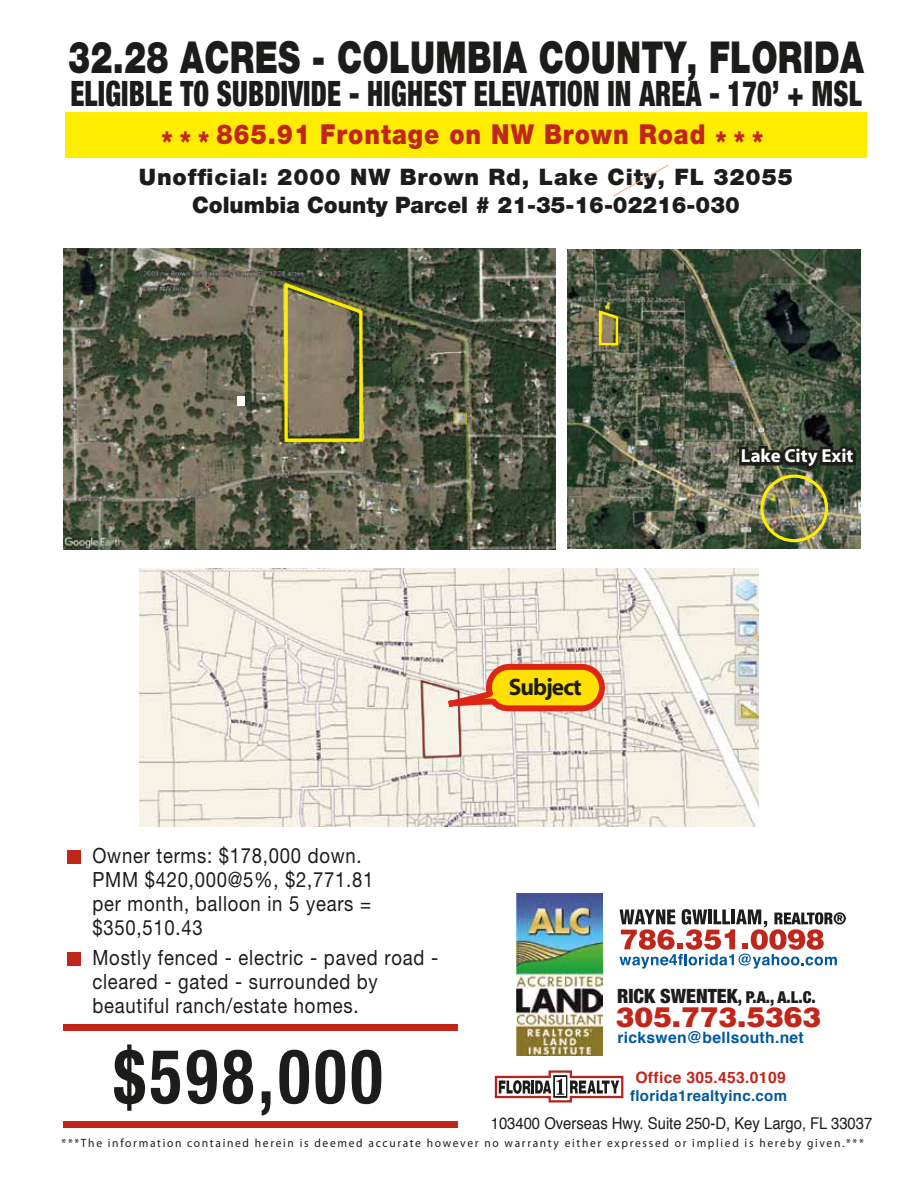
<style>
.page{position:relative;width:918px;height:1188px;background:#fff}
.page>*{position:absolute;margin:0;border:0;box-sizing:border-box;transform-origin:0 0}
.t1{font:700 condensed 75.45px "Helvetica Neue LT Std";letter-spacing:.06em;color:#1c1c1a;scale:.89 1}
.t2{font:900 44.1px "Helvetica Neue LT Std";letter-spacing:.01em;color:#1c1c1a;scale:.75 1}
.t3{font:900 condensed 35.1px "Helvetica Neue LT Std";letter-spacing:.01em;color:#1c1c1a;scale:.8 1}
.t4{font:900 28.05px "Helvetica";color:#c1261b}
.t5{font:900 27.6px "Helvetica Neue LT Std";letter-spacing:.04em;color:#c1261b;scale:.88 1}
.t6{font:700 23.85px "Myriad";letter-spacing:-.04em;color:#1c1c1a}
.t7{font:900 22.8px/27.3px "Helvetica Neue LT Std";letter-spacing:.04em;color:#1c1c1a;text-align:center}
.t8{font:21px/24px "Helvetica Neue LT Std";letter-spacing:.04em;color:#1c1c1a;scale:.88 1}
.t9{font:700 18.9px "Myriad";color:#fff}
.t10{font:900 condensed 16.5px "Helvetica Neue LT Std";color:#1c1c1a}
.t11{font:16.2px "Helvetica";color:#1c1c1a;scale:.91 1}
.t12{font:700 15.75px "Helvetica";letter-spacing:.02em;color:#00589d}
.t13{font:700 15.75px "Helvetica";letter-spacing:.02em;color:#c1261b}
.t14{font:700 15px "Helvetica";letter-spacing:.02em;color:#00589d}
.t15{font:12px "Myriad";letter-spacing:.145em;color:#1c1c1a;scale:.96 1}
.s1{font-size:19.8px}
</style>
<div class="page">
<img style="left:568px;top:249px;width:293px;height:300px">
<img style="left:64px;top:248px;width:492px;height:301px">
<img style="left:139px;top:569px;width:619px;height:258px">
<div style="left:66px;top:112px;width:801px;height:46px;background:#ffed00"></div>
<div style="left:68px;top:850px;width:13px;height:14px;background:#c1261b"></div>
<div style="left:68px;top:952px;width:13px;height:13px;background:#c1261b"></div>
<div style="left:63px;top:1121px;width:394px;height:6px;background:#c1261b"></div>
<div style="left:63px;top:1024px;width:394px;height:7px;background:#c1261b"></div>
<svg style="left:495px;top:1070px;width:128px;height:33px"></svg>
<img style="left:516px;top:894px;width:86px;height:162px">
<svg style="left:619px;top:909px;width:227px;height:60px"></svg>
<svg style="left:613px;top:165px;width:56px;height:31px"></svg>
<div style="left:237px;top:396px;width:7px;height:9px;background:#fff"></div>
<svg style="left:453px;top:412px;width:14px;height:13px"></svg>
<svg style="left:440px;top:661px;width:168px;height:53px;background:#efb857"></svg>
<svg style="left:282px;top:281px;width:82px;height:162px;background:#857d50"></svg>
<img style="left:736px;top:395px;width:123px;height:116px">
<div style="left:760px;top:475px;width:68px;height:67px;border:3px solid #ffed00;border-radius:50%"></div>
<svg style="left:597px;top:309px;width:22px;height:37px"></svg>
<h2 class="t2" style="left:68px;top:31px;width:1063px">32.28 ACRES - COLUMBIA COUNTY, FLORIDA</h2>
<h3 class="t3" style="left:70px;top:72px;width:991px">ELIGIBLE TO SUBDIVIDE - HIGHEST ELEVATION IN AREA - 170’ + MSL</h3>
<h3 class="t5" style="left:161px;top:118px;width:686px">* * * 865.91 Frontage on NW Brown Road * * *</h3>
<p class="t7" style="left:139px;top:163px;width:656px">Unofficial: 2000 NW Brown Rd, Lake City, FL 32055<br>Columbia County Parcel # 21-35-16-02216-030</p>
<p class="t9" style="left:741px;top:446px;width:114px">Lake City Exit</p>
<p class="t8" style="left:92px;top:843px;width:321px">Owner terms: $178,000 down.<br>PMM $420,000@5%, $2,771.81 per month, balloon in 5 years = $350,510.43</p>
<p class="t8" style="left:92px;top:945px;width:394px">Mostly fenced - electric - paved road - cleared - gated - surrounded by beautiful ranch/estate homes.</p>
<p class="t6" style="left:509px;top:675px;width:75px">Subject</p>
<p class="t10" style="left:617px;top:987px;width:200px"><span class="s1">RICK SWENTEK</span>, P.A., A.L.C.</p>
<h3 class="t4" style="left:616px;top:999px;width:207px">305.773.5363</h3>
<p class="t12" style="left:617px;top:1024px;width:188px">rickswen@bellsouth.net</p>
<h1 class="t1" style="left:113px;top:1031px;width:304px">$598,000</h1>
<p class="t15" style="left:62px;top:1137px;width:837px">***The information contained herein is deemed accurate however no warranty either expressed or implied is hereby given.***</p>
<p class="t13" style="left:635px;top:1064px;width:152px">Office 305.453.0109</p>
<p class="t14" style="left:630px;top:1083px;width:158px">florida1realtyinc.com</p>
<p class="t11" style="left:491px;top:1111px;width:421px">103400 Overseas Hwy. Suite 250-D, Key Largo, FL 33037</p>
</div>
